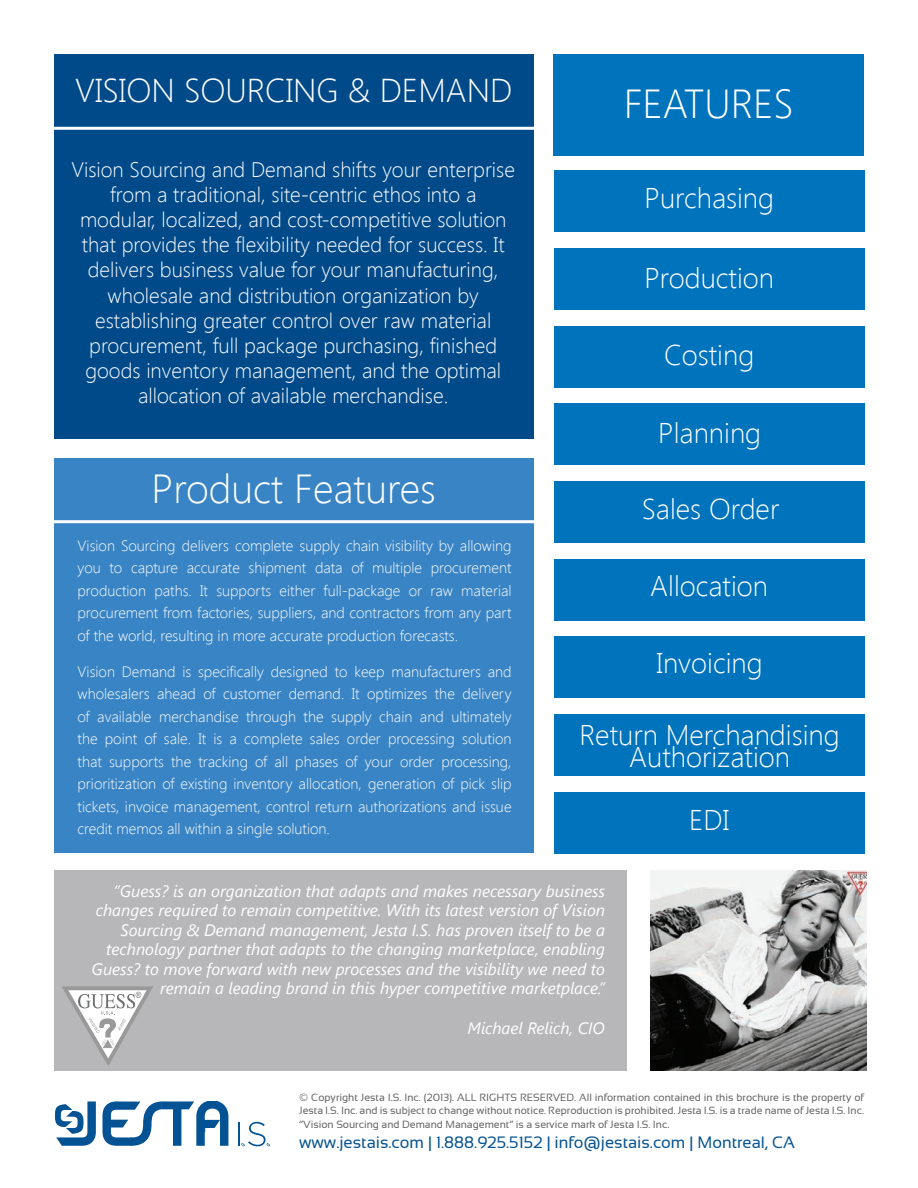
<style>
.page{position:relative;width:918px;height:1188px;background:#fff}
.page>*{position:absolute;margin:0;border:0;box-sizing:border-box;transform-origin:0 0}
.t1{font:300 40.5px "Segoe UI";color:#fff}
.t2{font:300 33px "Segoe UI";color:#fff}
.t3{font:300 28.5px/22.5px "Segoe UI";color:#fff;text-align:center}
.t4{font:300 21px/25.2px "Segoe UI";color:#fff;text-align:center}
.t5{font:italic 16.5px/19.5px "Segoe UI";color:#fff;text-align:right}
.t6{font:16.5px "Sansation";color:#075492}
.t7{font:300 15px/22.5px "Segoe UI";color:#fff;text-align:justify}
.t8{font:10.5px/12.6px "Sansation";color:#656568}
</style>
<div class="page">
<svg style="left:55px;top:1101px;width:41px;height:45px"></svg>
<svg style="left:102px;top:1101px;width:126px;height:45px"></svg>
<hr style="left:238px;top:1122px;width:2px;height:24px;background:#035294">
<svg style="left:241px;top:1122px;width:29px;height:24px"></svg>
<div style="left:54px;top:54px;width:480px;height:385px;background:#004a8a"></div>
<div style="left:54px;top:459px;width:480px;height:394px;background:#3984c4"></div>
<div style="left:54px;top:870px;width:572px;height:201px;background:#b7b7b9"></div>
<div style="left:555px;top:171px;width:310px;height:61px;background:#0073bd"></div>
<hr style="left:54px;top:127px;width:490px;height:3px;background:#fff">
<hr style="left:42px;top:520px;width:502px;height:3px;background:#fff">
<div style="left:554px;top:54px;width:310px;height:101px;background:#0073bd"></div>
<div style="left:555px;top:248px;width:310px;height:62px;background:#0073bd"></div>
<div style="left:555px;top:326px;width:310px;height:61px;background:#0073bd"></div>
<div style="left:555px;top:404px;width:310px;height:61px;background:#0073bd"></div>
<div style="left:555px;top:481px;width:310px;height:62px;background:#0073bd"></div>
<div style="left:555px;top:559px;width:310px;height:61px;background:#0073bd"></div>
<div style="left:555px;top:637px;width:310px;height:61px;background:#0073bd"></div>
<div style="left:555px;top:714px;width:310px;height:62px;background:#0073bd"></div>
<div style="left:555px;top:792px;width:310px;height:61px;background:#0073bd"></div>
<img style="left:650px;top:870px;width:216px;height:201px">
<svg style="left:62px;top:986px;width:91px;height:80px"></svg>
<p class="t2" style="left:75px;top:67px;width:439px">VISION SOURCING &amp; DEMAND</p>
<p class="t4" style="left:71px;top:156px;width:445px">Vision Sourcing and Demand shifts your enterprise from a traditional, site-centric ethos into a modular, localized, and cost-competitive solution that provides the flexibility needed for success. It delivers business value for your manufacturing, wholesale and distribution organization by establishing greater control over raw material procurement, full package purchasing, finished goods inventory management, and the optimal allocation of available merchandise.</p>
<p class="t1" style="left:152px;top:461px;width:286px">Product Features</p>
<p class="t7" style="left:78px;top:533px;width:436px">Vision Sourcing delivers complete supply chain visibility by allowing you to capture accurate shipment data of multiple procurement production paths. It supports either full-package or raw material procurement from factories, suppliers, and contractors from any part of the world, resulting in more accurate production forecasts.</p>
<p class="t7" style="left:78px;top:659px;width:436px">Vision Demand is specifically designed to keep manufacturers and wholesalers ahead of customer demand. It optimizes the delivery of available merchandise through the supply chain and ultimately the point of sale. It is a complete sales order processing solution that supports the tracking of all phases of your order processing, prioritization of existing inventory allocation, generation of pick slip tickets, invoice management, control return authorizations and issue credit memos all within a single solution.</p>
<p class="t1" style="left:624px;top:76px;width:171px">FEATURES</p>
<p class="t3" style="left:645px;top:185px;width:131px">Purchasing</p>
<p class="t3" style="left:644px;top:265px;width:131px">Production</p>
<p class="t3" style="left:664px;top:342px;width:92px">Costing</p>
<p class="t3" style="left:658px;top:420px;width:104px">Planning</p>
<p class="t3" style="left:642px;top:497px;width:139px">Sales Order</p>
<p class="t3" style="left:650px;top:574px;width:119px">Allocation</p>
<p class="t3" style="left:657px;top:651px;width:108px">Invoicing</p>
<p class="t3" style="left:579px;top:722px;width:262px">Return Merchandising<br>Authorization</p>
<p class="t3" style="left:689px;top:808px;width:41px">EDI</p>
<p class="t5" style="left:92px;top:881px;width:515px">“Guess? is an organization that adapts and makes necessary business changes required to remain competitive. With its latest version of Vision Sourcing &amp; Demand management, Jesta I.S. has proven itself to be a technology partner that adapts to the changing marketplace, enabling Guess? to move forward with new processes and the visibility we need to remain a leading brand in this hyper competitive marketplace.”</p>
<p class="t5" style="left:468px;top:1018px;width:139px">Michael Relich, CIO</p>
<p class="t8" style="left:299px;top:1091px;width:566px">© Copyright Jesta I.S. Inc. (2013). ALL RIGHTS RESERVED. All information contained in this brochure is the property of<br>Jesta I.S. Inc. and is subject to change without notice. Reproduction is prohibited. Jesta I.S. is a trade name of Jesta I.S. Inc.</p>
<p class="t8" style="left:299px;top:1118px;width:372px">“Vision Sourcing and Demand Management” is a service mark of Jesta I.S. Inc.</p>
<p class="t6" style="left:299px;top:1133px;width:497px">www.jestais.com | 1.888.925.5152 | info@jestais.com | Montreal, CA</p>
</div>
